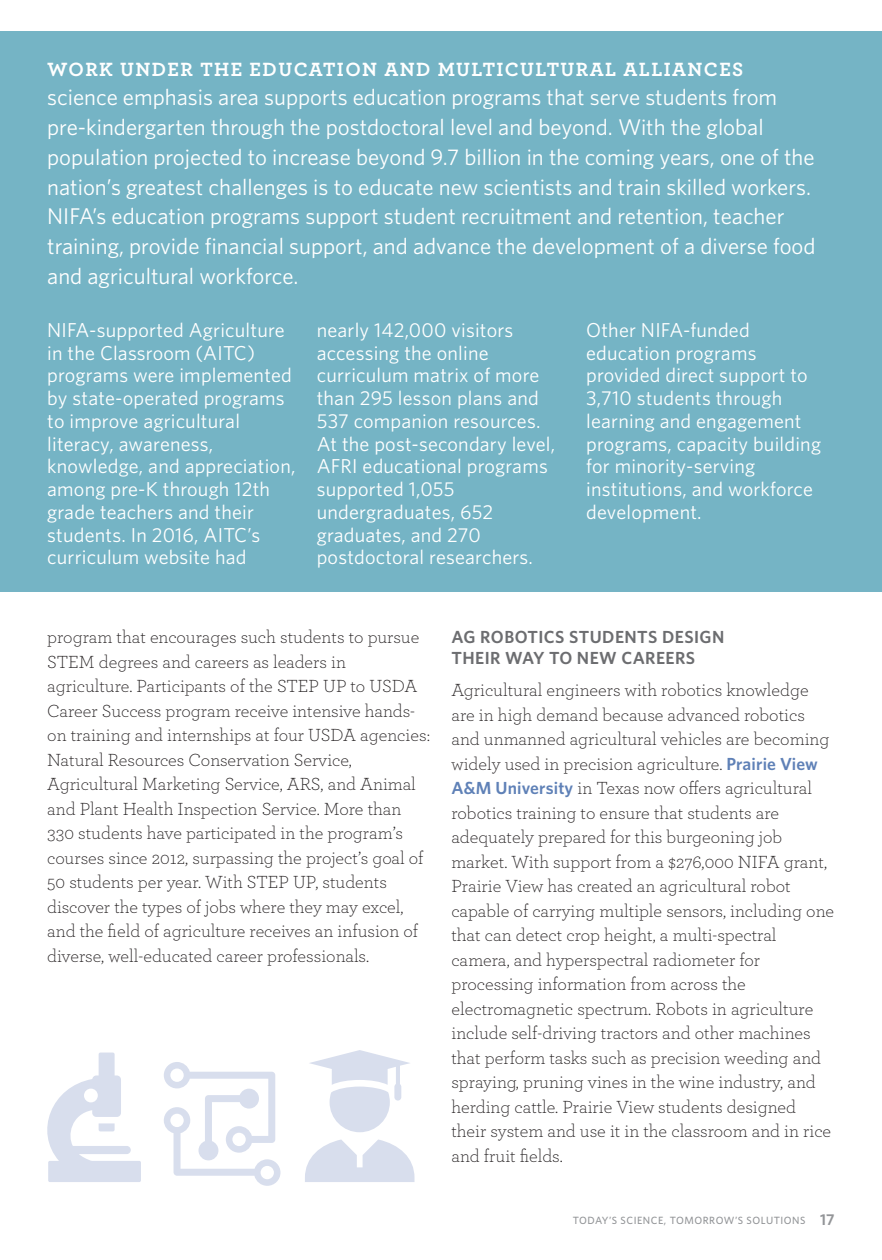
<style>
.page{position:relative;width:882px;height:1260px;background:#fff}
.page>*{position:absolute;margin:0;border:0;box-sizing:border-box;transform-origin:0 0}
.FY16_Portfolio_Intro{font:22.75px/29.8px "Whitney";color:#fff}
.FY16_Bullet_List_und{font:20.12px/22.8px "Whitney";letter-spacing:.01em;color:#fff}
.FY16_Portfolio_Intro-2{font:700 20.12px "Archer";letter-spacing:.07em;color:#fff}
.FY16_Outcome_Text__i{font:300 18.38px/24.5px "Archer";color:#231f20}
.FY16_Outcome_Heads{font:600 17.5px/21px "Whitney";letter-spacing:.025em;color:#6c6d70}
.t1{font:500 10.5px "Whitney";letter-spacing:.05em;color:#939598}
.s1{font-family:"Whitney";font-weight:600;font-size:17.5px;color:#5f81b7}
.s2{font-weight:600;font-size:15.75px}
</style>
<div class="page">
<div style="left:0;top:32px;width:882px;height:560px;background:#75b4c5"></div>
<svg style="left:309px;top:1050px;width:101px;height:82px"></svg>
<svg style="left:305px;top:1139px;width:110px;height:43px"></svg>
<svg style="left:164px;top:1062px;width:116px;height:124px"></svg>
<svg style="left:47px;top:1053px;width:94px;height:129px"></svg>
<p class="FY16_Portfolio_Intro-2" style="left:47px;top:53px;width:698px">WORK UNDER THE EDUCATION AND MULTICULTURAL ALLIANCES</p>
<p class="FY16_Portfolio_Intro" style="left:47px;top:82px;width:770px">science emphasis area supports education programs that serve students from pre-kindergarten through the postdoctoral level and beyond. With the global population projected to increase beyond 9.7 billion in the coming years, one of the nation’s greatest challenges is to educate new scientists and train skilled workers.<br>NIFA’s education programs support student recruitment and retention, teacher training, provide financial support, and advance the development of a diverse food and agricultural workforce.</p>
<p class="FY16_Bullet_List_und" style="left:47px;top:318px;width:250px">NIFA-supported Agriculture in the Classroom (AITC) programs were implemented by state-operated programs to improve agricultural literacy, awareness, knowledge, and appreciation, among pre-K through 12th grade teachers and their students. In 2016, AITC’s curriculum website had</p>
<p class="FY16_Bullet_List_und" style="left:317px;top:318px;width:240px">nearly 142,000 visitors accessing the online curriculum matrix of more than 295 lesson plans and<br>537 companion resources.<br>At the post-secondary level,<br>AFRI educational programs supported 1,055 undergraduates, 652 graduates, and 270 postdoctoral researchers.</p>
<p class="FY16_Bullet_List_und" style="left:586px;top:318px;width:236px">Other NIFA-funded education programs provided direct support to<br>3,710 students through learning and engagement programs, capacity building for minority-serving institutions, and workforce development.</p>
<p class="FY16_Outcome_Text__i" style="left:47px;top:624px;width:384px">program that encourages such students to pursue STEM degrees and careers as leaders in agriculture. Participants of the STEP UP to USDA Career Success program receive intensive hands&shy;on training and internships at four USDA agencies:<br>Natural Resources Conservation Service, Agricultural Marketing Service, ARS, and Animal and Plant Health Inspection Service. More than 330 students have participated in the program’s courses since 2012, surpassing the project’s goal of 50 students per year. With STEP UP, students discover the types of jobs where they may excel, and the field of agriculture receives an infusion of diverse, well-educated career professionals.</p>
<p class="FY16_Outcome_Heads" style="left:452px;top:626px;width:274px">AG ROBOTICS STUDENTS DESIGN<br>THEIR WAY TO NEW CAREERS</p>
<p class="FY16_Outcome_Text__i" style="left:452px;top:677px;width:384px">Agricultural engineers with robotics knowledge are in high demand because advanced robotics and unmanned agricultural vehicles are becoming widely used in precision agriculture. <span class="s1">Prairie View A&amp;M University</span> in Texas now offers agricultural robotics training to ensure that students are adequately prepared for this burgeoning job market. With support from a $276,000 NIFA grant, Prairie View has created an agricultural robot capable of carrying multiple sensors, including one that can detect crop height, a multi-spectral camera, and hyperspectral radiometer for processing information from across the electromagnetic spectrum. Robots in agriculture include self-driving tractors and other machines that perform tasks such as precision weeding and spraying, pruning vines in the wine industry, and herding cattle. Prairie View students designed their system and use it in the classroom and in rice and fruit fields.</p>
<p class="t1" style="left:573px;top:1214px;width:263px">TODAY’S SCIENCE, TOMORROW’S SOLUTIONS <span class="s2">17</span></p>
</div>
